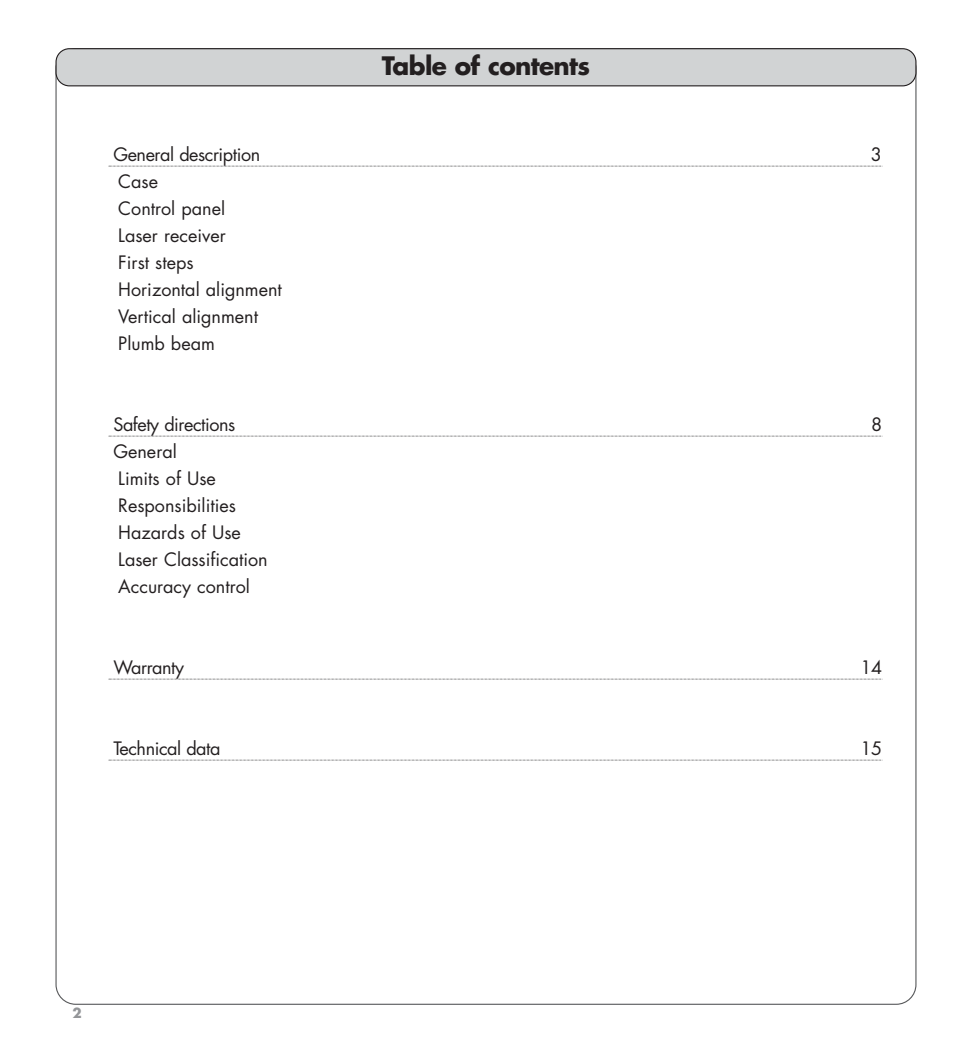
<style>
.page{position:relative;width:972px;height:1053px;background:#fff}
.page>*{position:absolute;margin:0;border:0;box-sizing:border-box;transform-origin:0 0}
.t1{font:700 24.75px "Futura";letter-spacing:-.03em;color:#231f20}
.t2{font:18px/27px "Futura";color:#231f20}
.t3{font:18px "Futura";letter-spacing:-.025em;color:#231f20}
.t4{font:700 13.5px "Futura";color:#939598}
</style>
<div class="page">
<svg style="left:109px;top:166px;width:774px;height:1px"></svg>
<svg style="left:109px;top:436px;width:774px;height:1px"></svg>
<svg style="left:109px;top:679px;width:774px;height:1px"></svg>
<svg style="left:109px;top:760px;width:774px;height:1px"></svg>
<div style="left:56px;top:49px;width:860px;height:37px;background:#d1d3d4;border-radius:13px"></div>
<div style="left:55px;top:48px;width:862px;height:38px;border:2px solid #231f20;border-radius:14px"></div>
<h1 class="t1" style="left:382px;top:54px;width:210px">Table of contents</h1>
<p class="t3" style="left:113px;top:146px;width:148px">General description</p>
<p class="t2" style="left:871px;top:142px;width:13px">3</p>
<p class="t2" style="left:118px;top:169px;width:165px">Case<br>Control panel<br>Laser receiver<br>First steps<br>Horizontal alignment<br>Vertical alignment<br>Plumb beam</p>
<p class="t3" style="left:113px;top:416px;width:123px">Safety directions</p>
<p class="t2" style="left:871px;top:412px;width:13px">8</p>
<p class="t2" style="left:113px;top:439px;width:156px">General<br>Limits of Use<br>Responsibilities<br>Hazards of Use<br>Laser Classification<br>Accuracy control</p>
<p class="t3" style="left:113px;top:659px;width:72px">Warranty</p>
<p class="t2" style="left:861px;top:655px;width:23px">14</p>
<p class="t3" style="left:113px;top:740px;width:109px">Technical data</p>
<p class="t2" style="left:861px;top:736px;width:23px">15</p>
<p class="t4" style="left:72px;top:1007px;width:11px">2</p>
</div>
